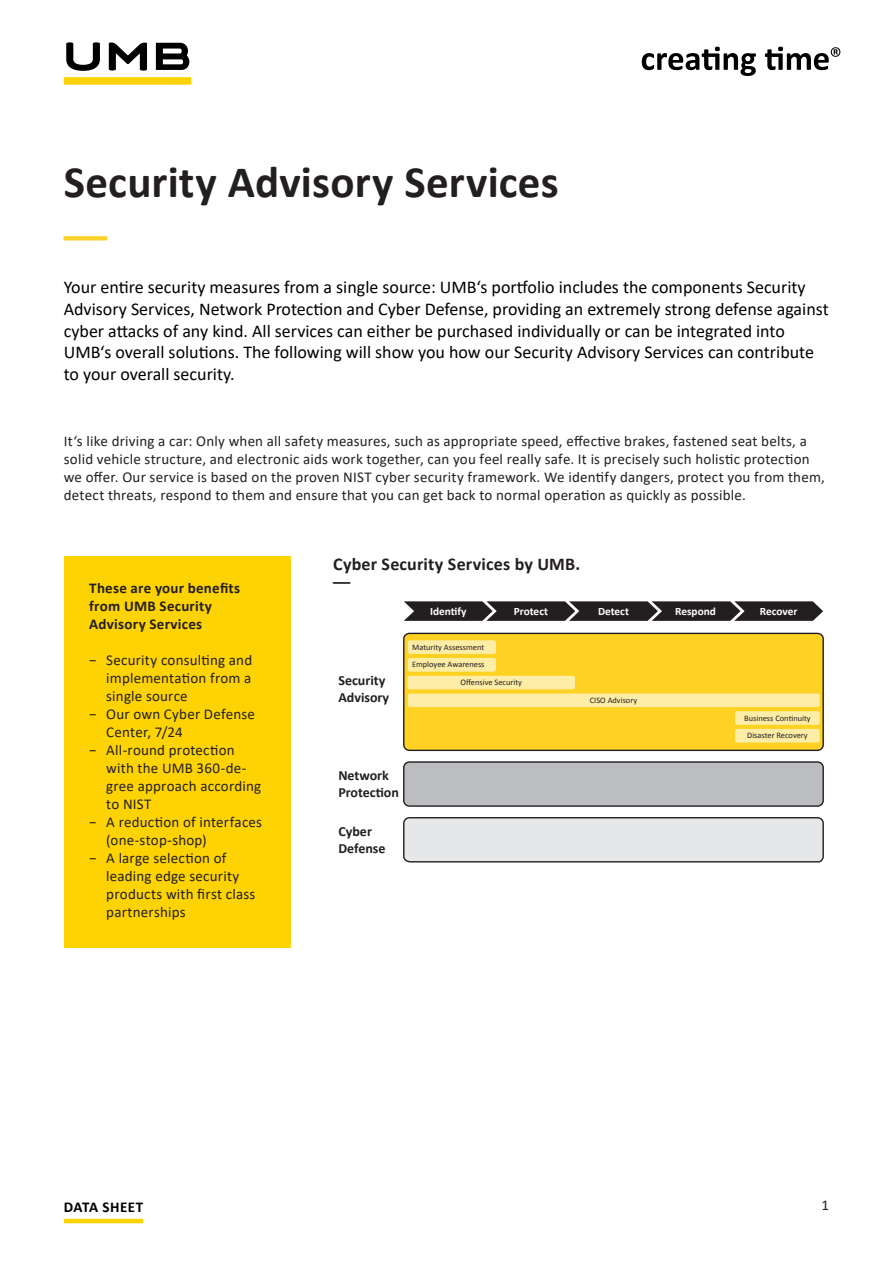
<style>
.page{position:relative;width:893px;height:1263px;background:#fff}
.page>*{position:absolute;margin:0;border:0;box-sizing:border-box;transform-origin:0 0}
.t1{font:700 45px "Calibri";letter-spacing:.005em;color:#231f20}
.t2{font:700 45px "Calibri";color:#fcd125}
.t3{font:18px/21.6px "Calibri";color:#000}
.t4{font:700 18px/18px "Calibri";letter-spacing:.01em;color:#231f20}
.t5{font:15px/18px "Calibri";letter-spacing:.015em;color:#231f20}
.t6{font:700 15px/18px "Calibri";letter-spacing:.015em;color:#231f20}
.t7{font:700 15px "Calibri";letter-spacing:.03em;color:#000}
.t8{font:700 13.95px/16.8px "Calibri";color:#231f20}
.t9{font:700 11.25px "Calibri";color:#fff}
.t10{font:8.4px/17.2px "Calibri";color:#231f20;text-align:center}
</style>
<div class="page">
<hr style="left:64px;top:1219px;width:79px;height:4px;background:#fed304">
<div style="left:64px;top:77px;width:127px;height:8px;background:#fed304"></div>
<svg style="left:66px;top:42px;width:34px;height:29px"></svg>
<svg style="left:109px;top:42px;width:38px;height:29px"></svg>
<svg style="left:156px;top:43px;width:33px;height:27px"></svg>
<svg style="left:642px;top:47px;width:114px;height:29px"></svg>
<svg style="left:765px;top:47px;width:75px;height:23px"></svg>
<div style="left:64px;top:556px;width:227px;height:391px;background:#fed304"></div>
<svg style="left:403px;top:817px;width:421px;height:46px;background:#d9d9db"></svg>
<div style="left:404px;top:762px;width:419px;height:44px;background:#bcbdc0;border-radius:6px"></div>
<div style="left:403px;top:761px;width:421px;height:46px;border:1px solid #231f20;border-radius:6px"></div>
<div style="left:404px;top:633px;width:419px;height:117px;background:#fed222;border-radius:6px"></div>
<div style="left:403px;top:633px;width:421px;height:118px;border:1px solid #231f20;border-radius:6px"></div>
<svg style="left:404px;top:601px;width:419px;height:20px;background:#353132"></svg>
<div style="left:408px;top:640px;width:88px;height:14px;background:#feeda6;border-radius:2px"></div>
<div style="left:408px;top:658px;width:88px;height:14px;background:#feeda6;border-radius:2px"></div>
<div style="left:408px;top:676px;width:167px;height:13px;background:#feeda6;border-radius:2px"></div>
<div style="left:408px;top:693px;width:412px;height:14px;background:#feeda6;border-radius:2px"></div>
<div style="left:735px;top:711px;width:85px;height:14px;background:#feeda6;border-radius:2px"></div>
<div style="left:735px;top:729px;width:85px;height:13px;background:#feeda6;border-radius:2px"></div>
<h1 class="t1" style="left:64px;top:151px;width:496px">Security Advisory Services</h1>
<h1 class="t2" style="left:64px;top:205px;width:45px">––</h1>
<p class="t3" style="left:64px;top:276px;width:766px">Your entire security measures from a single source: UMB‘s portfolio includes the components Security Advisory Services, Network Protection and Cyber Defense, providing an extremely strong defense against cyber attacks of any kind. All services can either be purchased individually or can be integrated into UMB‘s overall solutions. The following will show you how our Security Advisory Services can contribute to your overall security.</p>
<p class="t5" style="left:64px;top:432px;width:762px">It‘s like driving a car: Only when all safety measures, such as appropriate speed, effective brakes, fastened seat belts, a solid vehicle structure, and electronic aids work together, can you feel really safe. It is precisely such holistic protection we offer. Our service is based on the proven NIST cyber security framework. We identify dangers, protect you from them, detect threats, respond to them and ensure that you can get back to normal operation as quickly as possible.</p>
<p class="t6" style="left:89px;top:579px;width:152px">These are your benefits from UMB Security<br>Advisory Services</p>
<p class="t5" style="left:89px;top:650px;width:164px">− Security consulting and</p>
<p class="t5" style="left:106px;top:668px;width:147px">implementation from a</p>
<p class="t5" style="left:106px;top:686px;width:83px">single source</p>
<p class="t5" style="left:89px;top:704px;width:167px">− Our own Cyber Defense</p>
<p class="t5" style="left:106px;top:722px;width:78px">Center, 7/24</p>
<p class="t5" style="left:89px;top:740px;width:147px">− All-round protection</p>
<p class="t5" style="left:106px;top:758px;width:142px">with the UMB 360-de-</p>
<p class="t5" style="left:106px;top:776px;width:157px">gree approach according</p>
<p class="t5" style="left:106px;top:794px;width:47px">to NIST</p>
<p class="t5" style="left:89px;top:812px;width:174px">− A reduction of interfaces</p>
<p class="t5" style="left:106px;top:830px;width:102px">(one-stop-shop)</p>
<p class="t5" style="left:89px;top:848px;width:139px">− A large selection of</p>
<p class="t5" style="left:106px;top:866px;width:135px">leading edge security</p>
<p class="t5" style="left:106px;top:884px;width:151px">products with first class</p>
<p class="t5" style="left:106px;top:902px;width:81px">partnerships</p>
<p class="t4" style="left:333px;top:554px;width:249px">Cyber Security Services by UMB. ––</p>
<p class="t8" style="left:338px;top:671px;width:52px">Security<br>Advisory</p>
<p class="t8" style="left:338px;top:767px;width:62px">Network<br>Protection</p>
<p class="t8" style="left:338px;top:822px;width:49px">Cyber<br>Defense</p>
<p class="t9" style="left:430px;top:603px;width:38px">Identify</p>
<p class="t9" style="left:514px;top:603px;width:36px">Protect</p>
<p class="t9" style="left:598px;top:603px;width:32px">Detect</p>
<p class="t9" style="left:675px;top:603px;width:42px">Respond</p>
<p class="t9" style="left:760px;top:603px;width:39px">Recover</p>
<p class="t10" style="left:412px;top:638px;width:73px">Maturity Assessment</p>
<p class="t10" style="left:412px;top:655px;width:74px">Employee Awareness</p>
<p class="t10" style="left:461px;top:673px;width:63px">Offensive Security</p>
<p class="t10" style="left:590px;top:691px;width:49px">CISO Advisory</p>
<p class="t10" style="left:744px;top:709px;width:68px">Business Continuity<br>Disaster Recovery</p>
<p class="t7" style="left:64px;top:1196px;width:81px">DATA SHEET</p>
<p class="t5" style="left:822px;top:1196px;width:9px">1</p>
</div>
